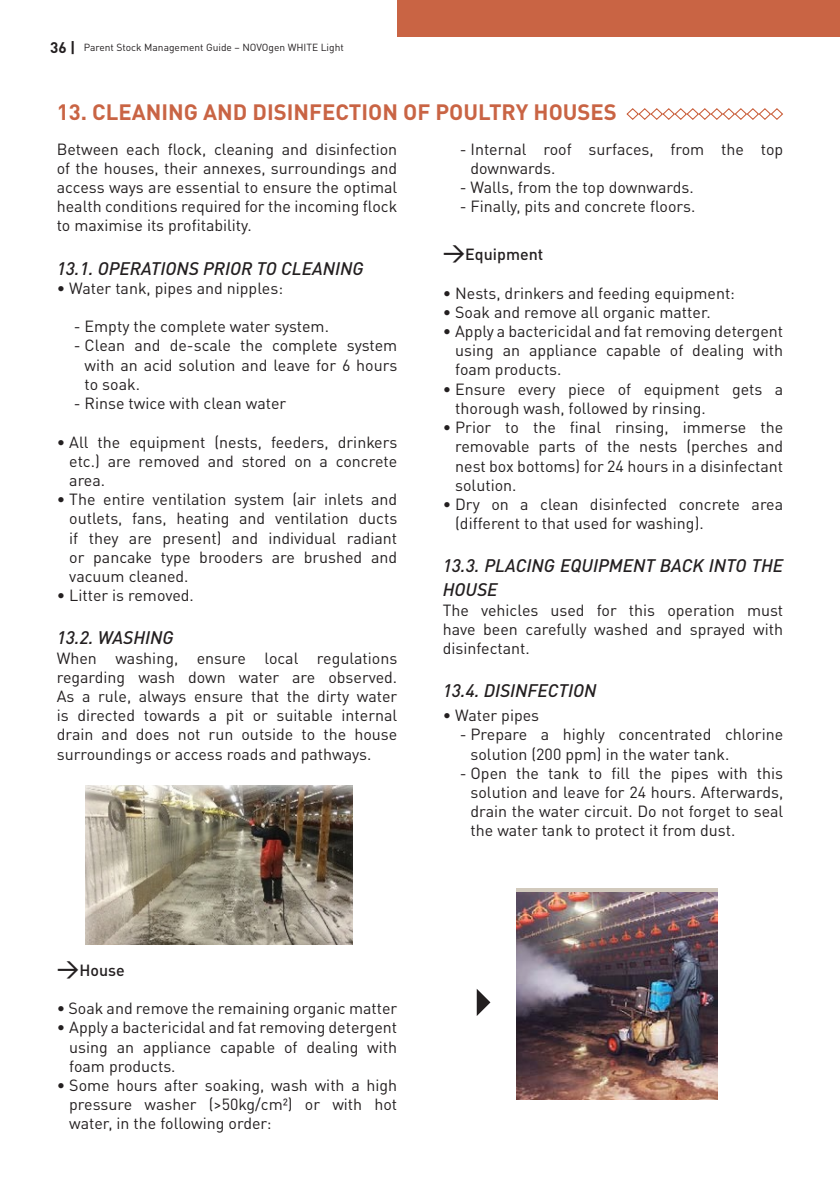
<style>
.page{position:relative;width:840px;height:1191px;background:#fff}
.page>*{position:absolute;margin:0;border:0;box-sizing:border-box;transform-origin:0 0}
._02_TITRE{font:700 22px "DIN Pro";color:#c96444}
.t1{font:italic 500 18px/24px "DIN Pro";color:#231f20}
.t2{font:16px/19.2px "DIN Pro";color:#231f20;text-align:justify}
.t3{font:500 16px "DIN Pro";color:#231f20}
.t4{font:10.2px "DIN Pro";color:#231f20}
.s1{font-weight:700;font-size:15.2px}
.s2{font-size:22px}
</style>
<div class="page">
<img style="left:85px;top:785px;width:267px;height:160px">
<img style="left:516px;top:892px;width:201px;height:207px">
<svg style="left:476px;top:989px;width:14px;height:27px"></svg>
<svg style="left:626px;top:108px;width:157px;height:12px"></svg>
<div style="left:397px;top:0;width:442px;height:36px;background:#c96444"></div>
<hr style="left:839px;top:0;width:1px;height:36px;background:#c96444">
<p class="t4" style="left:50px;top:40px;width:295px"><span class="s1">36 |</span> Parent Stock Management Guide – NOVOgen WHITE Light</p>
<p class="_02_TITRE" style="left:57px;top:94px;width:561px">13. CLEANING AND DISINFECTION OF POULTRY HOUSES</p>
<p class="t2" style="left:470px;top:138px;width:314px;text-indent:-11px">- Internal roof surfaces, from the top downwards.</p>
<p class="t2" style="left:459px;top:176px;width:235px">- Walls, from the top downwards.</p>
<p class="t2" style="left:459px;top:195px;width:237px">- Finally, pits and concrete floors.</p>
<p class="t3" style="left:442px;top:241px;width:102px"><span class="s2">→</span>Equipment</p>
<p class="t2" style="left:442px;top:282px;width:294px">• Nests, drinkers and feeding equipment:</p>
<p class="t2" style="left:442px;top:301px;width:269px">• Soak and remove all organic matter.</p>
<p class="t2" style="left:455px;top:320px;width:329px;text-indent:-12px">• Apply a bactericidal and fat removing detergent using an appliance capable of dealing with foam products.</p>
<p class="t2" style="left:455px;top:378px;width:329px;text-indent:-12px">• Ensure every piece of equipment gets a thorough wash, followed by rinsing.</p>
<p class="t2" style="left:455px;top:416px;width:329px;text-indent:-12px">• Prior to the final rinsing, immerse the removable parts of the nests (perches and nest box bottoms) for 24 hours in a disinfectant solution.</p>
<p class="t2" style="left:455px;top:493px;width:329px;text-indent:-12px">• Dry on a clean disinfected concrete area (different to that used for washing).</p>
<p class="t1" style="left:442px;top:552px;width:342px">13.3. PLACING EQUIPMENT BACK INTO THE<br>HOUSE</p>
<p class="t2" style="left:442px;top:598px;width:342px">The vehicles used for this operation must have been carefully washed and sprayed with disinfectant.</p>
<p class="t1" style="left:442px;top:677px;width:155px">13.4. DISINFECTION</p>
<p class="t2" style="left:442px;top:704px;width:98px">• Water pipes</p>
<p class="t2" style="left:470px;top:723px;width:314px;text-indent:-11px">- Prepare a highly concentrated chlorine solution (200 ppm) in the water tank.</p>
<p class="t2" style="left:470px;top:762px;width:314px;text-indent:-11px">- Open the tank to fill the pipes with this solution and leave for 24 hours. Afterwards, drain the water circuit. Do not forget to seal the water tank to protect it from dust.</p>
<p class="t2" style="left:57px;top:138px;width:342px">Between each flock, cleaning and disinfection of the houses, their annexes, surroundings and access ways are essential to ensure the optimal health conditions required for the incoming flock to maximise its profitability.</p>
<p class="t1" style="left:57px;top:254px;width:308px">13.1. OPERATIONS PRIOR TO CLEANING</p>
<p class="t2" style="left:57px;top:277px;width:228px">• Water tank, pipes and nipples:</p>
<p class="t2" style="left:74px;top:315px;width:256px">- Empty the complete water system.</p>
<p class="t2" style="left:85px;top:334px;width:314px;text-indent:-11px">- Clean and de-scale the complete system with an acid solution and leave for 6 hours to soak.</p>
<p class="t2" style="left:74px;top:392px;width:214px">- Rinse twice with clean water</p>
<p class="t2" style="left:69px;top:430px;width:329px;text-indent:-12px">• All the equipment (nests, feeders, drinkers etc.) are removed and stored on a concrete area.</p>
<p class="t2" style="left:69px;top:488px;width:329px;text-indent:-12px">• The entire ventilation system (air inlets and outlets, fans, heating and ventilation ducts if they are present) and individual radiant or pancake type brooders are brushed and vacuum cleaned.</p>
<p class="t2" style="left:57px;top:584px;width:139px">• Litter is removed.</p>
<p class="t1" style="left:57px;top:624px;width:118px">13.2. WASHING</p>
<p class="t2" style="left:57px;top:646px;width:342px">When washing, ensure local regulations regarding wash down water are observed.<br>As a rule, always ensure that the dirty water is directed towards a pit or suitable internal drain and does not run outside to the house surroundings or access roads and pathways.</p>
<p class="t3" style="left:57px;top:957px;width:69px"><span class="s2">→</span>House</p>
<p class="t2" style="left:57px;top:997px;width:342px">• Soak and remove the remaining organic matter</p>
<p class="t2" style="left:69px;top:1016px;width:329px;text-indent:-12px">• Apply a bactericidal and fat removing detergent using an appliance capable of dealing with foam products.</p>
<p class="t2" style="left:69px;top:1074px;width:329px;text-indent:-12px">• Some hours after soaking, wash with a high pressure washer (&gt;50kg/cm²) or with hot water, in the following order:</p>
</div>
